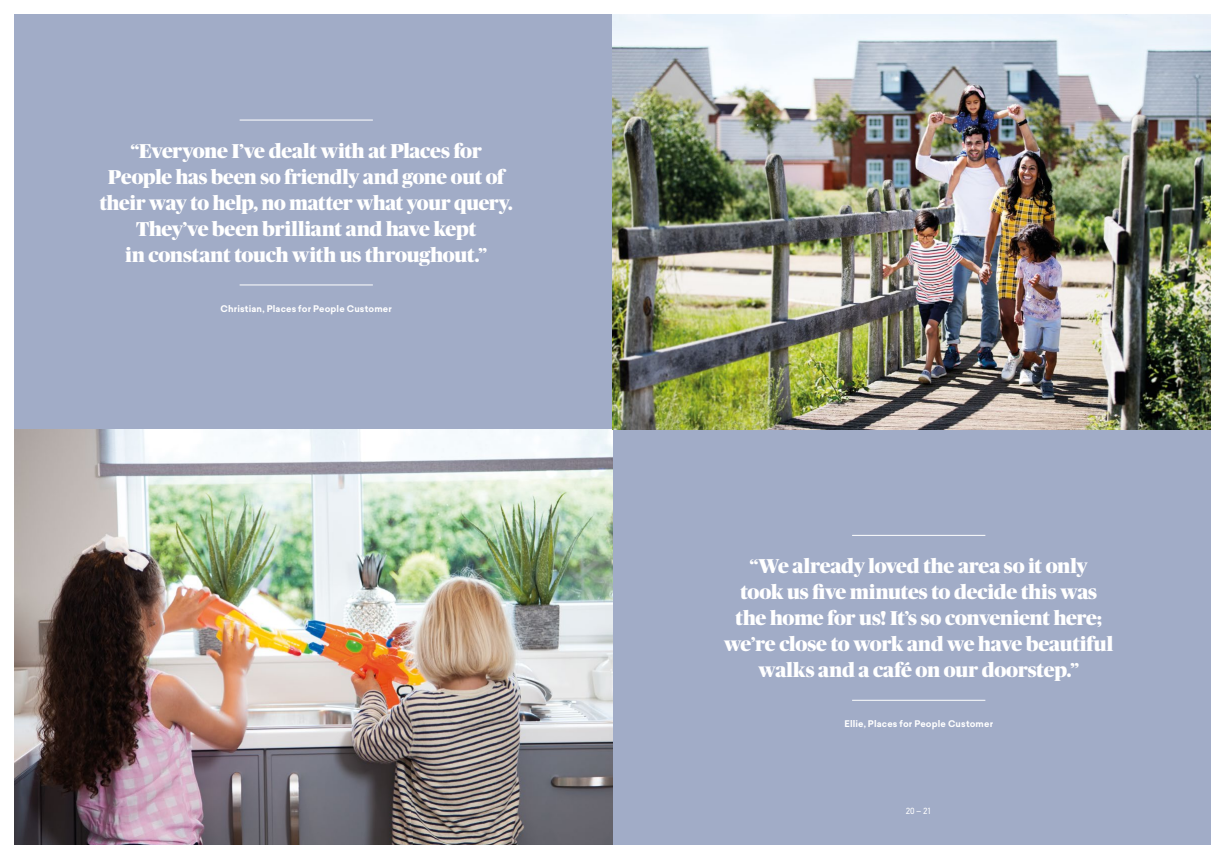
<style>
.page{position:relative;width:1225px;height:859px;background:#fff}
.page>*{position:absolute;margin:0;border:0;box-sizing:border-box;transform-origin:0 0}
.t1{font:900 20px/26px "Publico Banner";letter-spacing:-.01em;color:#fff;text-align:center}
.t2{font:700 9px "Sailec";letter-spacing:.015em;color:#fff}
.t3{font:9px "PF Din Text Std";color:#fff}
</style>
<div class="page">
<div style="left:14px;top:14px;width:1196px;height:831px;background:#a1acc7"></div>
<img style="left:14px;top:429px;width:598px;height:416px">
<img style="left:612px;top:14px;width:598px;height:415px">
<hr style="left:240px;top:120px;width:133px;height:1px;background:#fff">
<hr style="left:240px;top:285px;width:133px;height:1px;background:#fff">
<hr style="left:852px;top:535px;width:133px;height:1px;background:#fff">
<hr style="left:852px;top:700px;width:133px;height:1px;background:#fff">
<p class="t1" style="left:100px;top:137px;width:415px">“Everyone I’ve dealt with at Places for People has been so friendly and gone out of their way to help, no matter what your query.<br>They’ve been brilliant and have kept<br>in constant touch with us throughout.”</p>
<p class="t2" style="left:221px;top:302px;width:173px">Christian, Places for People Customer</p>
<p class="t1" style="left:724px;top:552px;width:391px">“We already loved the area so it only<br>took us five minutes to decide this was the home for us! It’s so convenient here; we’re close to work and we have beautiful walks and a café on our doorstep.”</p>
<p class="t2" style="left:844px;top:717px;width:150px">Ellie, Places for People Customer</p>
<p class="t3" style="left:905px;top:805px;width:27px">20 – 21</p>
</div>
